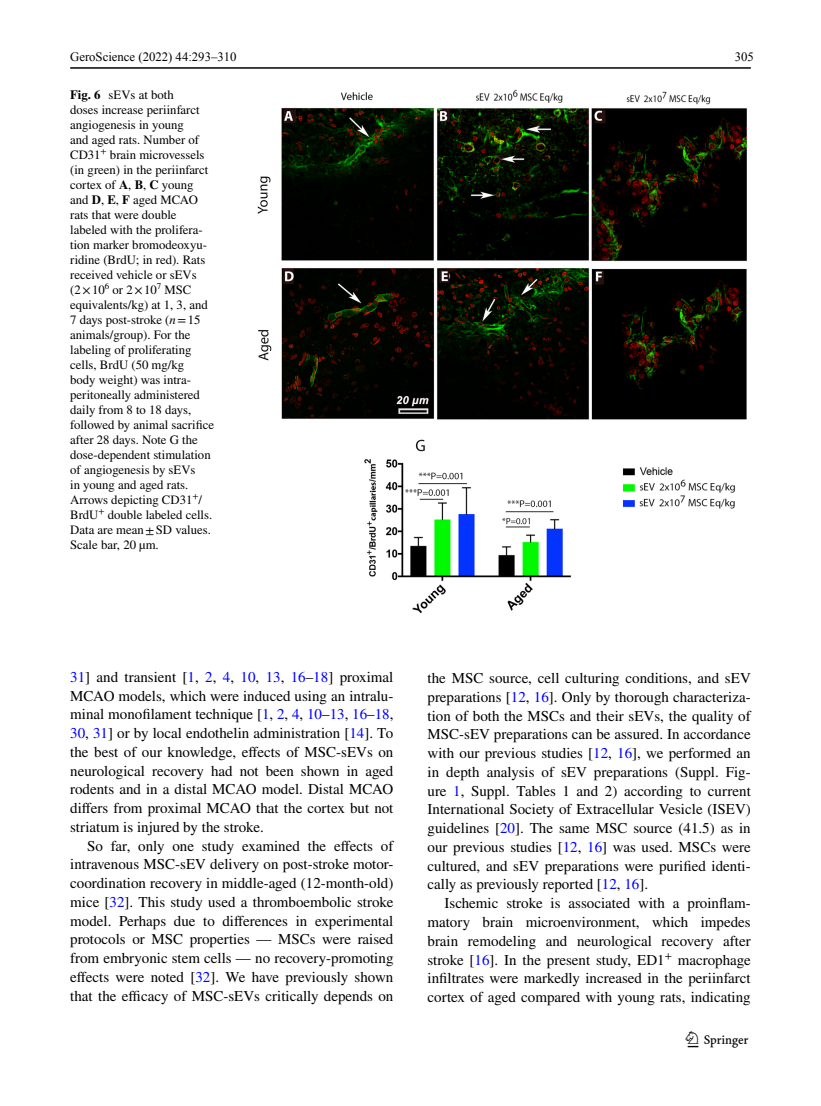
<style>
.page{position:relative;width:821px;height:1106px;background:#fff}
.page>*{position:absolute;margin:0;border:0;box-sizing:border-box;transform-origin:0 0}
.t1{font:22.5px "Springnew Regular 3";color:#000}
.t2{font:15px/18.8px "STIX";color:#000;text-align:justify}
.t3{font:12.75px/15px "STIX";color:#000}
.t4{font:12.75px "Times New Roman";color:#000}
.s1{font-weight:700}
.s2{font-style:italic}
.s3{color:#00f}
</style>
<div class="page">
<hr style="left:70px;top:67px;width:680px;height:2px;background:#000">
<img style="left:257px;top:89px;width:490px;height:524px">
<p class="t4" style="left:70px;top:52px;width:168px">GeroScience (2022) 44:293–310</p>
<p class="t4" style="left:735px;top:52px;width:21px">305</p>
<p class="t3" style="left:70px;top:88px;width:145px"><span class="s1">Fig. 6</span> sEVs at both<br>doses increase periinfarct angiogenesis in young<br>and aged rats. Number of<br>CD31<sup>+</sup> brain microvessels (in green) in the periinfarct cortex of <span class="s1">A</span>, <span class="s1">B</span>, <span class="s1">C</span> young and <span class="s1">D</span>, <span class="s1">E</span>, <span class="s1">F</span> aged MCAO rats that were double labeled with the prolifera&shy;tion marker bromodeoxyu&shy;ridine (BrdU; in red). Rats received vehicle or sEVs (2× -10<sup>6</sup> or 2× -10<sup>7</sup> MSC equivalents/kg) at 1, 3, and<br>7 days post-stroke (<span class="s2">n</span>=15 animals/group). For the labeling of proliferating cells, BrdU (50 mg/kg<br>body weight) was intra&shy;peritoneally administered daily from 8 to 18 days, followed by animal sacrifice after 28 days. Note G the dose-dependent stimulation of angiogenesis by sEVs<br>in young and aged rats.<br>Arrows depicting CD31<sup>+</sup>/<br>BrdU<sup>+</sup> double labeled cells.<br>Data are mean±SD values.<br>Scale bar, 20 µm.</p>
<p class="t2" style="left:70px;top:668px;width:325px"><span class="s3">31</span>] and transient [<span class="s3">1</span>, <span class="s3">2</span>, <span class="s3">4</span>, <span class="s3">10</span>, <span class="s3">13</span>, <span class="s3">16</span>–<span class="s3">18</span>] proximal MCAO models, which were induced using an intralu&shy;minal monofilament technique [<span class="s3">1</span>, <span class="s3">2</span>, <span class="s3">4</span>, <span class="s3">10</span>–<span class="s3">13</span>, <span class="s3">16</span>–<span class="s3">18</span>, <span class="s3">30</span>, <span class="s3">31</span>] or by local endothelin administration [<span class="s3">14</span>]. To the best of our knowledge, effects of MSC-sEVs on neurological recovery had not been shown in aged rodents and in a distal MCAO model. Distal MCAO differs from proximal MCAO that the cortex but not striatum is injured by the stroke.</p>
<p class="t2" style="left:70px;top:837px;width:325px;text-indent:17px">So far, only one study examined the effects of intravenous MSC-sEV delivery on post-stroke motor&shy;coordination recovery in middle-aged (12-month-old) mice [<span class="s3">32</span>]. This study used a thromboembolic stroke model. Perhaps due to differences in experimental protocols or MSC properties — MSCs were raised from embryonic stem cells — no recovery-promoting effects were noted [<span class="s3">32</span>]. We have previously shown that the efficacy of MSC-sEVs critically depends on</p>
<p class="t2" style="left:427px;top:669px;width:325px">the MSC source, cell culturing conditions, and sEV preparations [<span class="s3">12</span>, <span class="s3">16</span>]. Only by thorough characteriza&shy;tion of both the MSCs and their sEVs, the quality of MSC-sEV preparations can be assured. In accordance with our previous studies [<span class="s3">12</span>, <span class="s3">16</span>], we performed an in depth analysis of sEV preparations (Suppl. Fig&shy;ure <span class="s3">1</span>, Suppl. Tables 1 and 2) according to current International Society of Extracellular Vesicle (ISEV) guidelines [<span class="s3">20</span>]. The same MSC source (41.5) as in our previous studies [<span class="s3">12</span>, <span class="s3">16</span>] was used. MSCs were cultured, and sEV preparations were purified identi&shy;cally as previously reported [<span class="s3">12</span>, <span class="s3">16</span>].</p>
<p class="t2" style="left:427px;top:894px;width:325px;text-indent:17px">Ischemic stroke is associated with a proinflam&shy;matory brain microenvironment, which impedes brain remodeling and neurological recovery after stroke [<span class="s3">16</span>]. In the present study, ED1<sup>+</sup> macrophage infiltrates were markedly increased in the periinfarct cortex of aged compared with young rats, indicating</p>
<h1 class="t1" style="left:687px;top:1031px;width:62px">1 3</h1>
</div>
